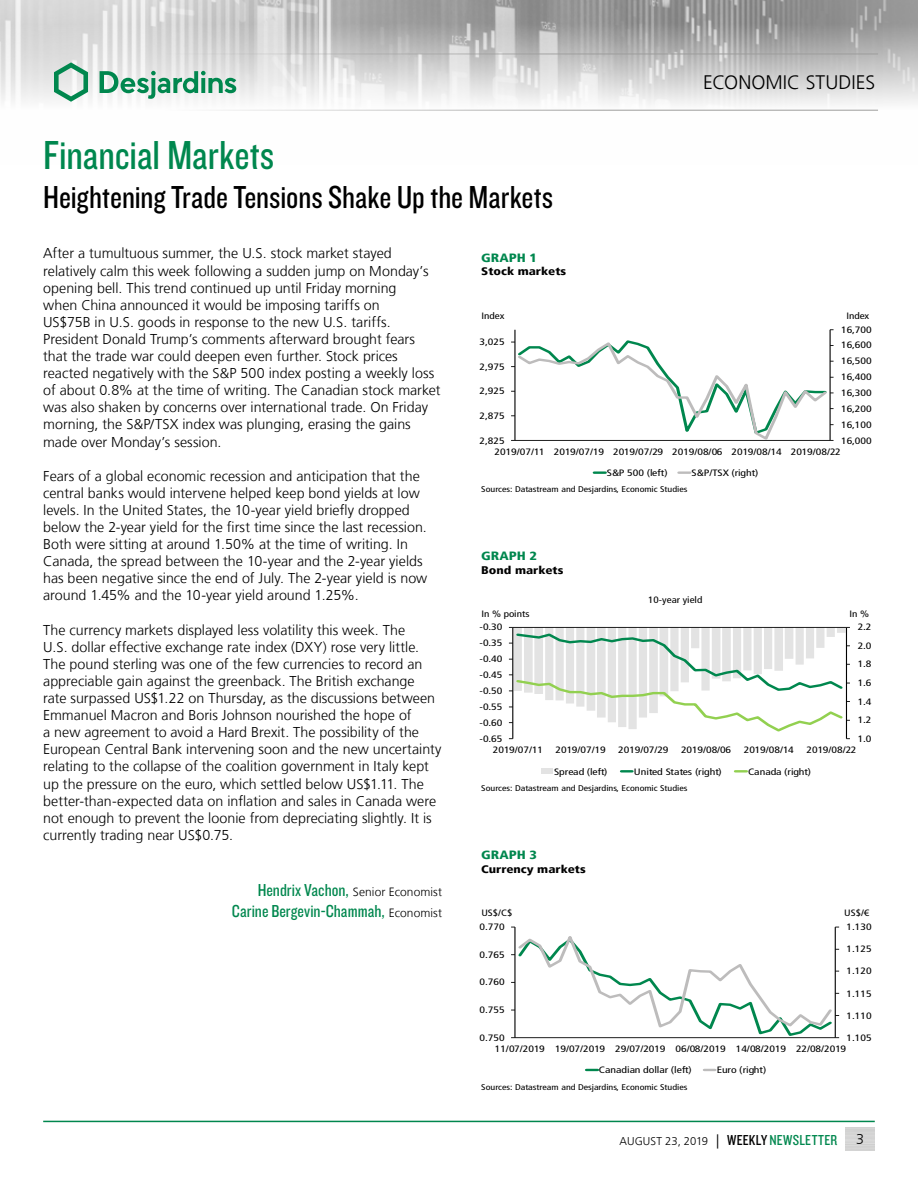
<style>
.page{position:relative;width:918px;height:1188px;background:#fff}
.page>*{position:absolute;margin:0;border:0;box-sizing:border-box;transform-origin:0 0}
.t1{font:42px "Knockout 29 Junior Ltweight";color:#00874e}
.t2{font:33px "Knockout 29 Junior Ltweight";color:#000}
.t3{font:300 19.5px "Frutiger LT";letter-spacing:.005em;color:#000}
.t4{font:18px "Knockout 29 Junior Ltweight";letter-spacing:.005em;color:#00874e}
.t5{font:300 14.25px/17.1px "Frutiger LT";color:#000}
.t6{font:300 12px "Frutiger LT";letter-spacing:.01em;color:#000}
.t7{font:900 condensed 12px "Frutiger LT";color:#00874e;scale:1.2 1}
.t8{font:300 11.25px "Frutiger LT";letter-spacing:.005em;color:#000}
.t9{font:900 condensed 11.1px "Frutiger LT";color:#000;scale:1.2 1}
.t10{font:condensed 9.3px "Frutiger LT";color:#000;scale:1.26 1}
.t11{font:condensed 9.15px "Frutiger LT";color:#000;scale:1.2 1}
.t12{font:condensed 8.25px "Frutiger LT";color:#000;scale:1.2 1}
.s1{font-family:"Knockout 29 Junior Ltweight";font-weight:400;font-size:18px;color:#00874e}
.s2{font-family:"Frutiger LT";font-weight:300;font-size:12px;color:#000}
.s3{font-size:14.25px}
.s4{font-family:"Knockout 29 Junior Ltweight";font-weight:400;font-size:15px}
.s5{font-family:"Knockout 29 Junior Ltweight";font-weight:400;font-size:15px;color:#00874e}
</style>
<div class="page">
<img style="left:0;top:0;width:918px;height:110px">
<hr style="left:0;top:54px;width:878px;height:1px;background:#9d9d9c">
<hr style="left:0;top:110px;width:878px;height:1px;background:#9d9d9c">
<svg style="left:54px;top:62px;width:34px;height:40px"></svg>
<svg style="left:100px;top:71px;width:136px;height:28px"></svg>
<hr style="left:43px;top:1121px;width:832px;height:1px;background:#00874e">
<hr style="left:830px;top:330px;width:1px;height:110px;background:#000">
<hr style="left:515px;top:330px;width:1px;height:110px;background:#000">
<svg style="left:511px;top:339px;width:323px;height:102px"></svg>
<svg style="left:594px;top:471px;width:11px;height:3px"></svg>
<svg style="left:679px;top:471px;width:11px;height:3px"></svg>
<svg style="left:509px;top:627px;width:341px;height:112px"></svg>
<div style="left:542px;top:769px;width:11px;height:5px;background:#e3e3e3"></div>
<svg style="left:621px;top:770px;width:11px;height:3px"></svg>
<svg style="left:735px;top:770px;width:12px;height:3px"></svg>
<svg style="left:511px;top:927px;width:328px;height:111px"></svg>
<svg style="left:586px;top:1069px;width:12px;height:2px"></svg>
<svg style="left:704px;top:1069px;width:11px;height:2px"></svg>
<h3 class="t3" style="left:703px;top:72px;width:174px">ECONOMIC STUDIES</h3>
<h1 class="t1" style="left:43px;top:128px;width:233px">Financial Markets</h1>
<h2 class="t2" style="left:43px;top:176px;width:512px">Heightening Trade Tensions Shake Up the Markets</h2>
<p class="t5" style="left:43px;top:245px;width:399px">After a tumultuous summer, the U.S. stock market stayed relatively calm this week following a sudden jump on Monday’s opening bell. This trend continued up until Friday morning<br>when China announced it would be imposing tariffs on<br>US$75B in U.S. goods in response to the new U.S. tariffs.<br>President Donald Trump’s comments afterward brought fears that the trade war could deepen even further. Stock prices reacted negatively with the S&amp;P 500 index posting a weekly loss of about 0.8% at the time of writing. The Canadian stock market was also shaken by concerns over international trade. On Friday morning, the S&amp;P/TSX index was plunging, erasing the gains made over Monday’s session.</p>
<p class="t5" style="left:43px;top:468px;width:386px">Fears of a global economic recession and anticipation that the central banks would intervene helped keep bond yields at low levels. In the United States, the 10‑year yield briefly dropped below the 2‑year yield for the first time since the last recession.<br>Both were sitting at around 1.50% at the time of writing. In Canada, the spread between the 10‑year and the 2‑year yields has been negative since the end of July. The 2‑year yield is now around 1.45% and the 10‑year yield around 1.25%.</p>
<p class="t5" style="left:43px;top:621px;width:400px">The currency markets displayed less volatility this week. The<br>U.S. dollar effective exchange rate index (DXY) rose very little.<br>The pound sterling was one of the few currencies to record an appreciable gain against the greenback. The British exchange rate surpassed US$1.22 on Thursday, as the discussions between Emmanuel Macron and Boris Johnson nourished the hope of<br>a new agreement to avoid a Hard Brexit. The possibility of the European Central Bank intervening soon and the new uncertainty relating to the collapse of the coalition government in Italy kept up the pressure on the euro, which settled below US$1.11. The better-than-expected data on inflation and sales in Canada were not enough to prevent the loonie from depreciating slightly. It is currently trading near US$0.75.</p>
<p class="t7" style="left:481px;top:250px;width:48px">GRAPH 1</p>
<p class="t9" style="left:481px;top:265px;width:72px">Stock markets</p>
<p class="t11" style="left:481px;top:310px;width:21px">Index</p>
<p class="t11" style="left:846px;top:310px;width:21px">Index</p>
<p class="t10" style="left:841px;top:324px;width:26px">16,700</p>
<p class="t10" style="left:480px;top:336px;width:21px">3,025</p>
<p class="t10" style="left:841px;top:340px;width:26px">16,600</p>
<p class="t10" style="left:841px;top:356px;width:26px">16,500</p>
<p class="t10" style="left:480px;top:361px;width:21px">2,975</p>
<p class="t10" style="left:841px;top:372px;width:26px">16,400</p>
<p class="t10" style="left:480px;top:386px;width:21px">2,925</p>
<p class="t10" style="left:841px;top:387px;width:26px">16,300</p>
<p class="t10" style="left:841px;top:403px;width:26px">16,200</p>
<p class="t10" style="left:480px;top:410px;width:21px">2,875</p>
<p class="t10" style="left:841px;top:419px;width:26px">16,100</p>
<p class="t10" style="left:480px;top:435px;width:21px">2,825</p>
<p class="t10" style="left:841px;top:435px;width:26px">16,000</p>
<p class="t10" style="left:495px;top:447px;width:276px">2019/07/11 2019/07/19 2019/07/29 2019/08/06 2019/08/14 2019/08/22</p>
<p class="t10" style="left:607px;top:467px;width:50px">S&amp;P 500 (left)</p>
<p class="t10" style="left:692px;top:467px;width:54px">S&amp;P/TSX (right)</p>
<p class="t12" style="left:481px;top:485px;width:173px">Sources: Datastream and Desjardins, Economic Studies</p>
<p class="t7" style="left:481px;top:549px;width:48px">GRAPH 2</p>
<p class="t9" style="left:481px;top:563px;width:70px">Bond markets</p>
<p class="t11" style="left:648px;top:595px;width:47px">10-year yield</p>
<p class="t11" style="left:481px;top:609px;width:42px">In % points</p>
<p class="t11" style="left:850px;top:609px;width:18px">In %</p>
<p class="t10" style="left:480px;top:622px;width:20px">-0.30</p>
<p class="t10" style="left:858px;top:622px;width:12px">2.2</p>
<p class="t10" style="left:480px;top:638px;width:20px">-0.35</p>
<p class="t10" style="left:858px;top:640px;width:12px">2.0</p>
<p class="t10" style="left:480px;top:654px;width:20px">-0.40</p>
<p class="t10" style="left:858px;top:659px;width:12px">1.8</p>
<p class="t10" style="left:480px;top:670px;width:20px">-0.45</p>
<p class="t10" style="left:858px;top:677px;width:12px">1.6</p>
<p class="t10" style="left:480px;top:685px;width:20px">-0.50</p>
<p class="t10" style="left:858px;top:696px;width:12px">1.4</p>
<p class="t10" style="left:480px;top:701px;width:20px">-0.55</p>
<p class="t10" style="left:858px;top:715px;width:12px">1.2</p>
<p class="t10" style="left:480px;top:717px;width:20px">-0.60</p>
<p class="t10" style="left:480px;top:733px;width:20px">-0.65</p>
<p class="t10" style="left:858px;top:733px;width:12px">1.0</p>
<p class="t10" style="left:493px;top:745px;width:41px">2019/07/11</p>
<p class="t10" style="left:556px;top:745px;width:41px">2019/07/19</p>
<p class="t10" style="left:618px;top:745px;width:41px">2019/07/29</p>
<p class="t10" style="left:681px;top:745px;width:41px">2019/08/06</p>
<p class="t10" style="left:744px;top:745px;width:41px">2019/08/14</p>
<p class="t10" style="left:806px;top:745px;width:41px">2019/08/22</p>
<p class="t10" style="left:554px;top:766px;width:44px">Spread (left)</p>
<p class="t10" style="left:634px;top:766px;width:71px">United States (right)</p>
<p class="t10" style="left:748px;top:766px;width:51px">Canada (right)</p>
<p class="t12" style="left:481px;top:783px;width:173px">Sources: Datastream and Desjardins, Economic Studies</p>
<p class="t6" style="left:258px;top:885px;width:186px"><span class="s1">Hendrix Vachon,</span> Senior Economist</p>
<p class="t4" style="left:232px;top:900px;width:212px">Carine Bergevin-Chammah, <span class="s2">Economist</span></p>
<p class="t7" style="left:481px;top:848px;width:48px">GRAPH 3</p>
<p class="t9" style="left:481px;top:862px;width:89px">Currency markets</p>
<p class="t11" style="left:481px;top:908px;width:27px">US$/C$</p>
<p class="t11" style="left:844px;top:908px;width:22px">US$/€</p>
<p class="t10" style="left:480px;top:921px;width:21px">0.770</p>
<p class="t10" style="left:847px;top:921px;width:21px">1.130</p>
<p class="t10" style="left:480px;top:949px;width:21px">0.765</p>
<p class="t10" style="left:847px;top:944px;width:21px">1.125</p>
<p class="t10" style="left:847px;top:966px;width:21px">1.120</p>
<p class="t10" style="left:480px;top:977px;width:21px">0.760</p>
<p class="t10" style="left:847px;top:988px;width:21px">1.115</p>
<p class="t10" style="left:480px;top:1005px;width:21px">0.755</p>
<p class="t10" style="left:847px;top:1010px;width:21px">1.110</p>
<p class="t10" style="left:480px;top:1032px;width:21px">0.750</p>
<p class="t10" style="left:847px;top:1032px;width:21px">1.105</p>
<p class="t10" style="left:495px;top:1044px;width:280px">11/07/2019 19/07/2019 29/07/2019 06/08/2019 14/08/2019 22/08/2019</p>
<p class="t10" style="left:599px;top:1065px;width:75px">Canadian dollar (left)</p>
<p class="t10" style="left:717px;top:1065px;width:41px">Euro (right)</p>
<p class="t12" style="left:481px;top:1082px;width:173px">Sources: Datastream and Desjardins, Economic Studies</p>
<p class="t8" style="left:620px;top:1135px;width:219px">AUGUST 23, 2019 <span class="s3">|</span> <span class="s4">WEEKLY</span> <span class="s5">NEWSLETTER</span></p>
<p class="t5" style="left:856px;top:1131px;width:9px">3</p>
</div>
